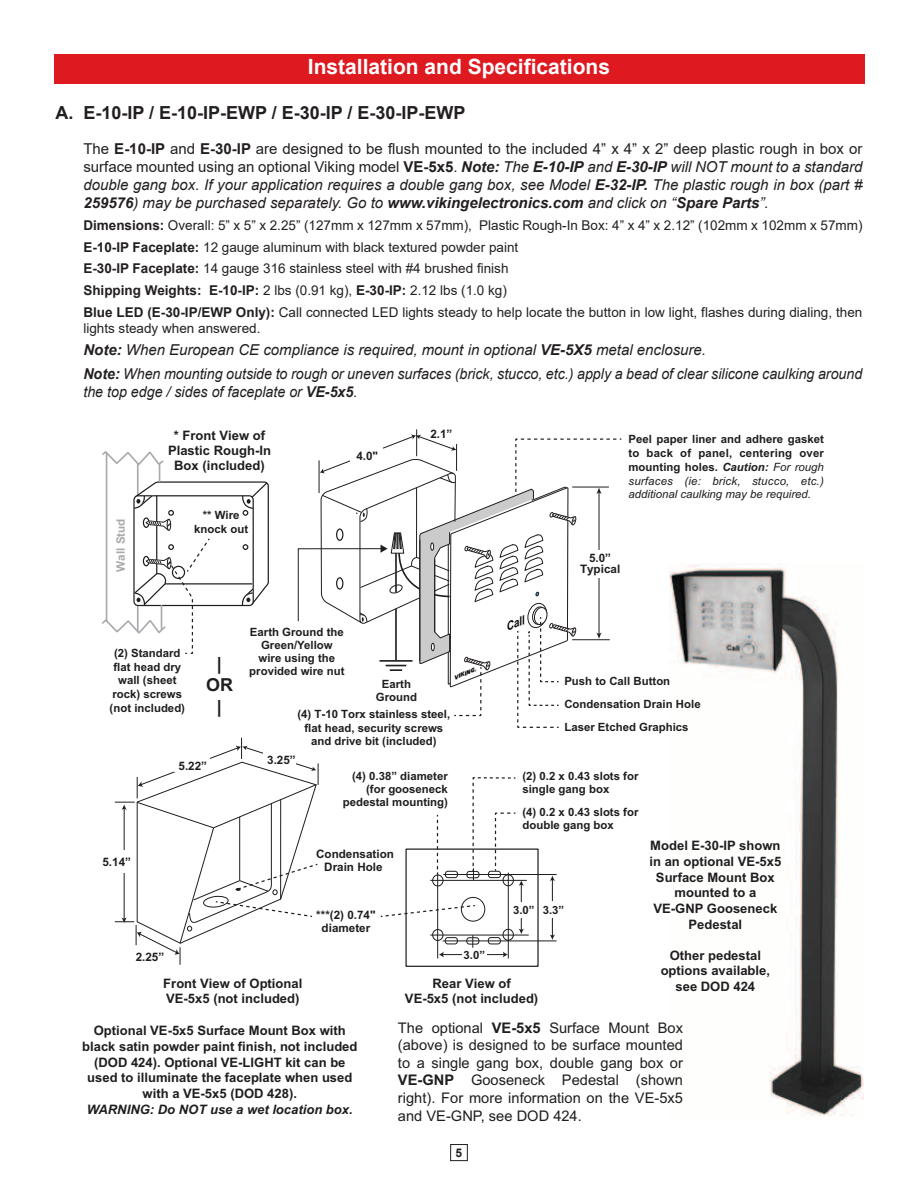
<style>
.page{position:relative;width:918px;height:1188px;background:#fff}
.page>*{position:absolute;margin:0;border:0;box-sizing:border-box;transform-origin:0 0}
.t1{font:700 21px "Arial";color:#fff}
.t2{font:700 18px "Arial";color:#231f20}
.t3{font:700 18px/21.5px "Arial";color:#201d1e;text-align:center}
.t4{font:italic 15px/18px "Arial";color:#231f20;text-align:justify}
.t5{font:italic 15px/18px "Arial";color:#231f20;scale:.95 1}
.t6{font:14.7px/17.5px "Arial";color:#201d1e;text-align:justify}
.t7{font:13.5px/16.2px "Arial";color:#231f20}
.t8{font:700 13.5px "Arial";color:#231f20}
.t9{font:700 13.05px/15.6px "Arial";color:#201d1e;text-align:center}
.t10{font:700 12px "Arial";color:#231f20}
.t11{font:italic 700 11.85px "Arial";color:#0a0907;scale:.89 1}
.t12{font:700 11.7px/13.6px "Arial";color:#201d1e;text-align:center}
.t13{font:700 11.7px "Arial";color:#a7a9ac}
.t14{font:700 11.4px/13.6px "Arial";color:#201d1e;text-align:center}
.t15{font:italic 900 5.85px "Eras ITC";color:#060808;scale:.89 1}
.s1{font-style:normal}
.s2{font-weight:700;font-style:normal}
.s3{font-weight:700}
.s4{font-weight:400}
.s5{font-family:"Helvetica";font-weight:700;font-size:2.7px}
.s6{font-style:italic}
.s7{font-weight:400;font-style:italic}
</style>
<div class="page">
<div style="left:450px;top:1144px;width:18px;height:17px;border:1px solid #231f20"></div>
<div style="left:54px;top:54px;width:810px;height:29px;background:#de1920"></div>
<img style="left:669px;top:563px;width:195px;height:553px">
<svg style="left:437px;top:815px;width:1px;height:58px"></svg>
<div style="left:405px;top:849px;width:134px;height:118px;border:1px solid #201d1e"></div>
<hr style="left:442px;top:954px;width:62px;height:1px;background:#201d1e">
<svg style="left:439px;top:952px;width:5px;height:6px"></svg>
<div style="left:432px;top:875px;width:11px;height:11px;border:1px solid #201d1e;border-radius:50%"></div>
<hr style="left:443px;top:941px;width:114px;height:1px;background:#201d1e">
<hr style="left:443px;top:874px;width:114px;height:1px;background:#201d1e">
<hr style="left:430px;top:935px;width:99px;height:1px;background:#201d1e">
<hr style="left:430px;top:880px;width:97px;height:1px;background:#201d1e">
<hr style="left:437px;top:873px;width:1px;height:85px;background:#201d1e">
<div style="left:432px;top:929px;width:11px;height:12px;border:1px solid #201d1e;border-radius:50%"></div>
<div style="left:445px;top:871px;width:13px;height:7px;border:1px solid #201d1e;border-radius:3px"></div>
<div style="left:445px;top:937px;width:13px;height:7px;border:1px solid #201d1e;border-radius:3px"></div>
<svg style="left:449px;top:777px;width:108px;height:190px"></svg>
<svg style="left:297px;top:429px;width:324px;height:299px"></svg>
<hr style="left:395px;top:609px;width:2px;height:52px;background:#201d1e">
<svg style="left:102px;top:451px;width:167px;height:203px"></svg>
<svg style="left:381px;top:905px;width:94px;height:12px"></svg>
<svg style="left:115px;top:738px;width:204px;height:227px"></svg>
<p class="t1" style="left:308px;top:55px;width:304px">Installation and Specifications</p>
<p class="t2" style="left:56px;top:103px;width:412px">A. E-10-IP / E-10-IP-EWP / E-30-IP / E-30-IP-EWP</p>
<p class="t4" style="left:83px;top:140px;width:781px"><span class="s1">The</span> <span class="s2">E-10-IP</span> <span class="s1">and</span> <span class="s2">E-30-IP</span> <span class="s1">are designed to be flush mounted to the included 4” x 4” x 2” deep plastic rough in box or surface mounted using an optional Viking model</span> <span class="s2">VE-5x5</span><span class="s1">.</span> <span class="s3">Note:</span> The <span class="s3">E-10-IP</span> and <span class="s3">E-30-IP</span> will NOT mount to a standard double gang box. If your application requires a double gang box, see Model <span class="s3">E-32-IP.</span> The plastic rough in box (part # <span class="s3">259576</span>) may be purchased separately. Go to <span class="s3">www.vikingelectronics.com</span> and click on “<span class="s3">Spare Parts</span>”.</p>
<p class="t7" style="left:83px;top:217px;width:781px"><span class="s3">Dimensions:</span> Overall: 5” x 5” x 2.25” (127mm x 127mm x 57mm), Plastic Rough-In Box: 4” x 4” x 2.12” (102mm x 102mm x 57mm)</p>
<p class="t7" style="left:83px;top:239px;width:436px"><span class="s3">E-10-IP Faceplate:</span> 12 gauge aluminum with black textured powder paint</p>
<p class="t7" style="left:83px;top:261px;width:427px"><span class="s3">E-30-IP Faceplate:</span> 14 gauge 316 stainless steel with #4 brushed finish</p>
<p class="t8" style="left:83px;top:283px;width:425px">Shipping Weights: E-10-IP: <span class="s4">2 lbs (0.91 kg),</span> E-30-IP: <span class="s4">2.12 lbs (1.0 kg)</span></p>
<p class="t7" style="left:83px;top:304px;width:781px"><span class="s3">Blue LED (E-30-IP/EWP Only):</span> Call connected LED lights steady to help locate the button in low light, flashes during dialing, then lights steady when answered.</p>
<p class="t4" style="left:83px;top:341px;width:624px"><span class="s3">Note:</span> When European CE compliance is required, mount in optional <span class="s3">VE-5X5</span> metal enclosure.</p>
<p class="t5" style="left:83px;top:365px;width:822px"><span class="s3">Note:</span> When mounting outside to rough or uneven surfaces (brick, stucco, etc.) apply a bead of clear silicone caulking around the top edge / sides of faceplate or <span class="s3">VE-5x5</span>.</p>
<p class="t13" style="left:116px;top:572px;width:55px;rotate:-90deg">Wall Stud</p>
<p class="t9" style="left:168px;top:430px;width:104px;line-height:14.7px">* Front View of<br>Plastic Rough-In<br>Box (included)</p>
<p class="t14" style="left:194px;top:510px;width:55px">** Wire knock out</p>
<p class="t12" style="left:356px;top:451px;width:23px">4.0"</p>
<p class="t12" style="left:430px;top:428px;width:24px">2.1”</p>
<p class="t14" style="left:110px;top:647px;width:77px">(2) Standard flat head dry wall (sheet rock) screws (not included)</p>
<p class="t3" style="left:206px;top:655px;width:28px">|<br>OR |</p>
<p class="t12" style="left:179px;top:760px;width:30px">5.22”</p>
<p class="t14" style="left:249px;top:626px;width:97px;line-height:13px">Earth Ground the<br>Green/Yellow wire using the provided wire nut</p>
<p class="t14" style="left:376px;top:679px;width:43px;line-height:13px">Earth<br>Ground</p>
<p class="t15" style="left:453px;top:675px;width:28px;rotate:-22deg">VIKING<span class="s5">©</span></p>
<p class="t14" style="left:297px;top:709px;width:154px">(4) T-10 Torx stainless steel, flat head, security screws and drive bit (included)</p>
<p class="t12" style="left:267px;top:754px;width:30px">3.25”</p>
<p class="t14" style="left:343px;top:771px;width:107px;line-height:13px;text-align:right">(4) 0.38” diameter (for gooseneck pedestal mounting)</p>
<p class="t11" style="left:504px;top:623px;width:23px;rotate:-22deg">Call</p>
<p class="t14" style="left:629px;top:434px;width:197px;text-align:justify">Peel paper liner and adhere gasket to back of panel, centering over mounting holes. <span class="s6">Caution:</span> <span class="s7">For rough surfaces (ie: brick, stucco, etc.) additional caulking may be required.</span></p>
<p class="t12" style="left:580px;top:553px;width:42px;line-height:11.7px">5.0”<br>Typical</p>
<p class="t14" style="left:564px;top:671px;width:138px;line-height:22.8px;text-align:left">Push to Call Button<br>Condensation Drain Hole<br>Laser Etched Graphics</p>
<p class="t14" style="left:522px;top:771px;width:118px;line-height:13px;text-align:left">(2) 0.2 x 0.43 slots for single gang box</p>
<p class="t14" style="left:522px;top:807px;width:118px;line-height:13px;text-align:left">(4) 0.2 x 0.43 slots for double gang box</p>
<p class="t9" style="left:649px;top:839px;width:133px">Model E-30-IP shown in an optional VE-5x5<br>Surface Mount Box mounted to a<br>VE-GNP Gooseneck<br>Pedestal</p>
<p class="t9" style="left:661px;top:949px;width:111px">Other pedestal options available, see DOD 424</p>
<p class="t6" style="left:398px;top:1020px;width:287px">The optional <span class="s3">VE-5x5</span> Surface Mount Box (above) is designed to be surface mounted to a single gang box, double gang box or <span class="s3">VE-GNP</span> Gooseneck Pedestal (shown right). For more information on the VE-5x5 and VE-GNP, see DOD 424.</p>
<p class="t12" style="left:316px;top:848px;width:79px">Condensation<br>Drain Hole</p>
<p class="t12" style="left:316px;top:909px;width:61px">***(2) 0.74" diameter</p>
<p class="t12" style="left:102px;top:856px;width:30px">5.14”</p>
<p class="t14" style="left:513px;top:905px;width:53px">3.0” 3.3”</p>
<p class="t14" style="left:464px;top:950px;width:23px">3.0”</p>
<p class="t12" style="left:136px;top:951px;width:30px">2.25”</p>
<p class="t9" style="left:163px;top:978px;width:141px;line-height:14.7px;text-align:left">Front View of Optional<br>VE-5x5 (not included)</p>
<p class="t9" style="left:405px;top:978px;width:135px;line-height:14.7px">Rear View of<br>VE-5x5 (not included)</p>
<p class="t9" style="left:82px;top:1024px;width:277px">Optional VE-5x5 Surface Mount Box with black satin powder paint finish, not included (DOD 424). Optional VE-LIGHT kit can be used to illuminate the faceplate when used with a VE-5x5 (DOD 428).<br><span class="s6">WARNING: Do NOT use a wet location box.</span></p>
<p class="t10" style="left:456px;top:1146px;width:8px">5</p>
</div>
